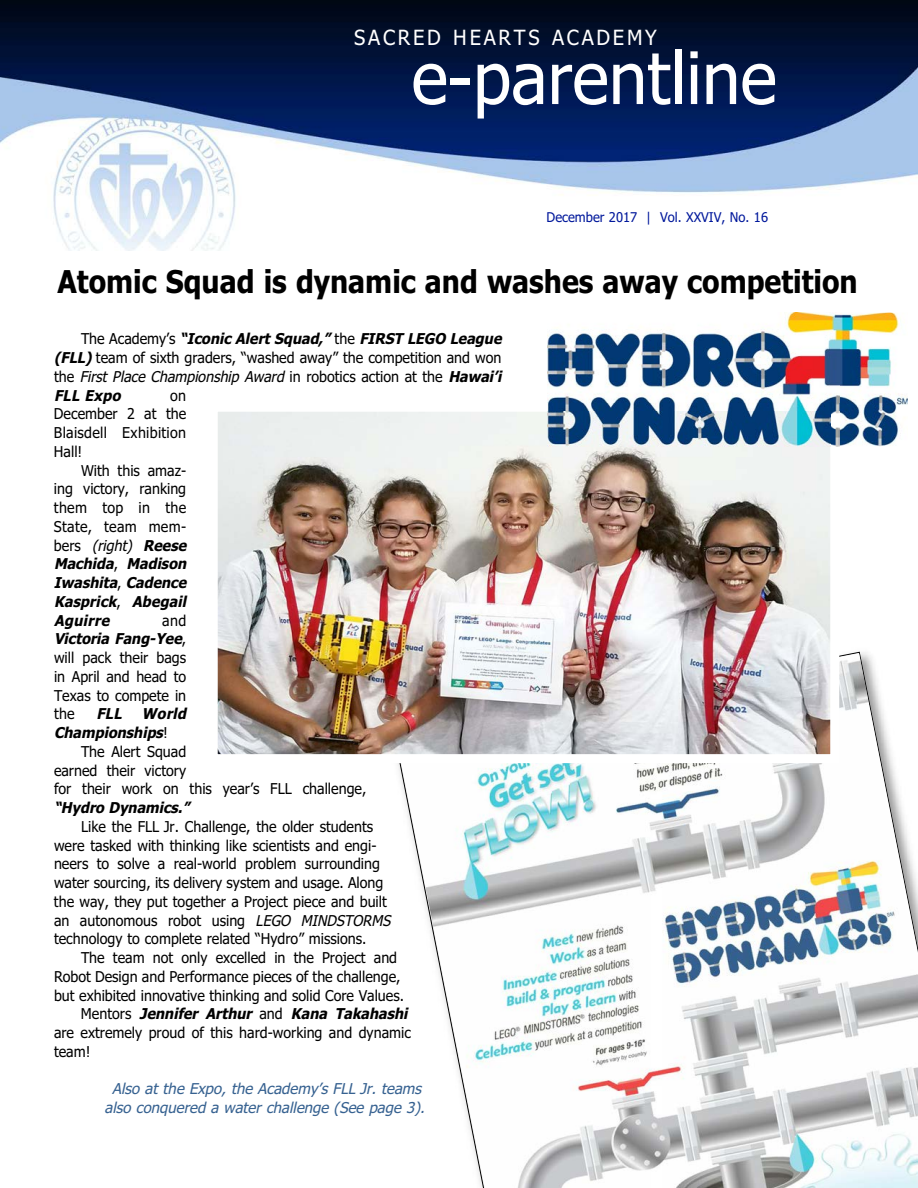
<style>
.page{position:relative;width:918px;height:1188px;background:#fff}
.page>*{position:absolute;margin:0;border:0;box-sizing:border-box;transform-origin:0 0}
.t1{font:72px "Tahoma";color:#fff;scale:.96 1}
.t2{font:700 31.5px "Tahoma";color:#000;scale:.9 1}
.t3{font:21px "Tahoma";letter-spacing:.135em;color:#fff;scale:.96 1}
.t4{font:15px/18.8px "Tahoma";color:#000;scale:.95 1}
.t5{font:italic 15px/18.8px "Tahoma";color:#376291;text-align:center}
.t6{font:italic 700 15px/18.8px "Tahoma";color:#000;scale:.95 1}
.t7{font:13.5px "Tahoma";color:#00189b;scale:.96 1}
.s1{font-weight:700;font-style:italic}
.s2{font-style:italic}
.s3{font-weight:400;font-style:normal}
</style>
<div class="page">
<img style="left:398px;top:653px;width:520px;height:535px">
<img style="left:219px;top:413px;width:610px;height:340px">
<div style="left:209px;top:403px;width:630px;height:360px;border:9px solid #fff"></div>
<img style="left:548px;top:313px;width:360px;height:133px">
<img style="left:0;top:0;width:918px;height:250px">
<h3 class="t3" style="left:354px;top:25px;width:317px">SACRED HEARTS ACADEMY</h3>
<h1 class="t1" style="left:412px;top:37px;width:382px">e-parentline</h1>
<p class="t7" style="left:547px;top:209px;width:232px">December 2017 | Vol. XXVIV, No. 16</p>
<h2 class="t2" style="left:58px;top:264px;width:891px">Atomic Squad is dynamic and washes away competition</h2>
<p class="t4" style="left:54px;top:330px;width:477px;text-indent:27px">T h e A c a d e m y ’ s <span class="s1">“Iconic AlertSquad, ”</span> t h e <span class="s1">FIRST LEGO League (FLL)</span>team of sixth graders, “washed away” the competition and won t h e <span class="s2">First Place Championship Award</span> i n r o b o t i c s a c t i o n a t t h e <span class="s1">Hawai’i FLL Expo</span></p>
<p class="t4" style="left:54px;top:386px;width:141px;text-align:justify;text-indent:116px">on December 2 at the Blaisdell Exhibition Hall!</p>
<p class="t4" style="left:54px;top:461px;width:145px;text-indent:27px">With this amaz&shy;ing victory, ranking them top in the<br>State, team mem&shy;b e r s <span class="s2">(right)</span> <span class="s1">Reese<br>Machida</span>, <span class="s1">Madison<br>Iwashita</span>, <span class="s1">Cadence<br>Kasprick</span>, <span class="s1">Abegail<br>Aguirre</span></p>
<p class="t4" style="left:54px;top:611px;width:141px;text-align:justify;text-indent:108px">and <span class="s1">Victoria Fang-Yee</span>, will pack their bags in April and head to Texas to compete in the</p>
<p class="t6" style="left:54px;top:705px;width:145px;text-indent:42px">FLL World<br>Championships<span class="s3">!</span></p>
<p class="t4" style="left:54px;top:742px;width:330px;text-indent:27px">The Alert Squad<br>earned their victory<br>for their work on this year’s FLL challenge,</p>
<p class="t6" style="left:54px;top:799px;width:148px">“Hydro Dynamics.”</p>
<p class="t4" style="left:54px;top:817px;width:360px;text-indent:27px">Like the FLL Jr. Challenge, the older students were tasked with thinking like scientists and engi&shy;neers to solve a real-world problem surrounding water sourcing, its delivery system and usage. Along the way, they put together a Project piece and built an autonomous robot using <span class="s2">LEGO MINDSTORMS </span>technology to complete related “Hydro” missions.</p>
<p class="t4" style="left:81px;top:949px;width:334px">The team not only excelled in the Project and</p>
<p class="t4" style="left:54px;top:967px;width:366px">Robot Design and Performance pieces of the challenge,</p>
<p class="t4" style="left:54px;top:986px;width:370px">but exhibited innovative thinking and solid Core Values.</p>
<p class="t6" style="left:81px;top:1005px;width:349px"><span class="s3">M e n t o r s</span> Jennifer Arthur <span class="s3">a n d</span> Kana Takahashi</p>
<p class="t4" style="left:54px;top:1024px;width:377px">are extremely proud of this hard-working and dynamic</p>
<p class="t4" style="left:54px;top:1042px;width:40px">team!</p>
<p class="t5" style="left:105px;top:1080px;width:326px">Also at the Expo, the Academy ’s FLL Jr. teams also conquered a water challenge (See page 3).</p>
</div>
